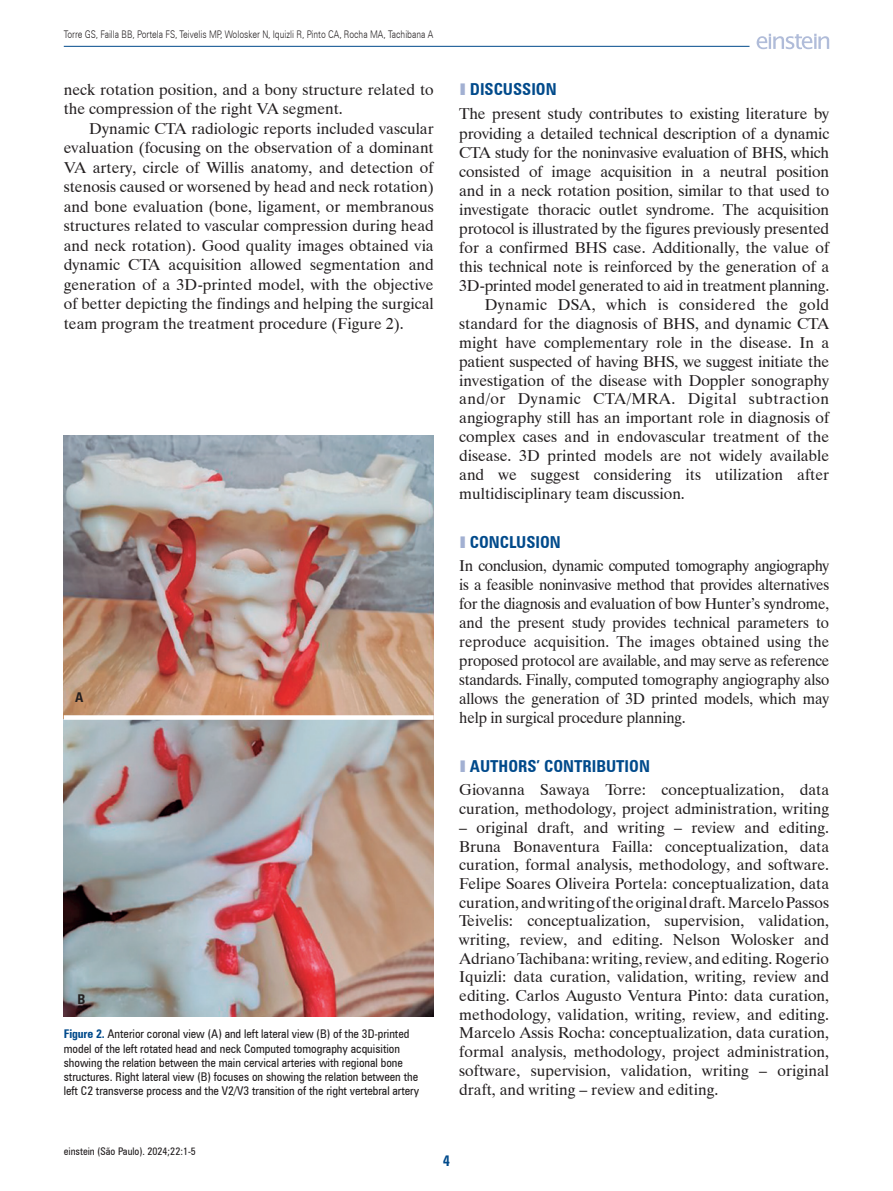
<style>
.page{position:relative;width:893px;height:1191px;background:#fff}
.page>*{position:absolute;margin:0;border:0;box-sizing:border-box;transform-origin:0 0}
.t1{font:700 condensed 16.5px "Zurich BT";color:#004a8b}
.t2{font:15.75px/18.8px "Dutch 801 BT";color:#231f20;text-align:justify}
.t3{font:15.75px "Dutch 801 BT";letter-spacing:-.02em;color:#231f20}
.t4{font:15.75px "Dutch 801 BT";letter-spacing:.03em;color:#231f20}
.t5{font:15.75px "Dutch 801 BT";letter-spacing:.02em;color:#231f20}
.t6{font:700 condensed 15px "Zurich BT";color:#004a8b}
.t7{font:700 condensed 13.5px "Zurich BT";color:#231f20}
.t8{font:condensed 12px/14.2px "Zurich BT";color:#231f20}
.t9{font:300 10.5px "Zurich BT";color:#231f20;scale:.8 1}
.t10{font:condensed 10.5px "Zurich BT";color:#231f20}
.s1{font-weight:700;color:#004a8b}
.s2{color:#a2b0d2}
</style>
<div class="page">
<svg style="left:757px;top:34px;width:72px;height:15px"></svg>
<hr style="left:64px;top:46px;width:685px;height:1px;background:#004a8b">
<img style="left:64px;top:436px;width:370px;height:580px">
<div style="left:64px;top:715px;width:370px;height:5px;background:#fff"></div>
<p class="t9" style="left:64px;top:28px;width:464px">Torre GS, Failla BB, Portela FS, Teivelis MP, Wolosker N, Iquizli R, Pinto CA, Rocha MA, Tachibana A</p>
<p class="t2" style="left:64px;top:80px;width:371px;line-height:19.5px">neck rotation position, and a bony structure related to the compression of the right VA segment.</p>
<p class="t2" style="left:64px;top:119px;width:371px;line-height:19.5px;text-indent:26px">Dynamic CTA radiologic reports included vascular evaluation (focusing on the observation of a dominant VA artery, circle of Willis anatomy, and detection of stenosis caused or worsened by head and neck rotation) and bone evaluation (bone, ligament, or membranous structures related to vascular compression during head and neck rotation). Good quality images obtained via dynamic CTA acquisition allowed segmentation and generation of a 3D-printed model, with the objective of better depicting the findings and helping the surgical team program the treatment procedure (Figure 2).</p>
<p class="t7" style="left:75px;top:689px;width:10px">A</p>
<p class="t7" style="left:78px;top:990px;width:9px">B</p>
<p class="t8" style="left:64px;top:1026px;width:357px"><span class="s1">Figure 2.</span> Anterior coronal view (A) and left lateral view (B) of the 3D-printed model of the left rotated head and neck Computed tomography acquisition showing the relation between the main cervical arteries with regional bone structures. Right lateral view (B) focuses on showing the relation between the left C2 transverse process and the V2/V3 transition of the right vertebral artery</p>
<p class="t1" style="left:459px;top:80px;width:99px"><span class="s2">❚</span> DISCUSSION</p>
<p class="t2" style="left:459px;top:104px;width:371px">The present study contributes to existing literature by</p>
<p class="t2" style="left:459px;top:124px;width:371px">providing a detailed technical description of a dynamic</p>
<p class="t3" style="left:459px;top:143px;width:371px">CTA study for the noninvasive evaluation of BHS, which</p>
<p class="t2" style="left:459px;top:162px;width:371px">consisted of image acquisition in a neutral position</p>
<p class="t2" style="left:459px;top:181px;width:371px">and in a neck rotation position, similar to that used to</p>
<p class="t2" style="left:459px;top:200px;width:371px">investigate thoracic outlet syndrome. The acquisition</p>
<p class="t2" style="left:459px;top:219px;width:371px">protocol is illustrated by the figures previously presented</p>
<p class="t2" style="left:459px;top:238px;width:371px">for a confirmed BHS case. Additionally, the value of</p>
<p class="t2" style="left:459px;top:257px;width:371px">this technical note is reinforced by the generation of a</p>
<p class="t3" style="left:459px;top:275px;width:371px">3D-printed model generated to aid in treatment planning.</p>
<p class="t5" style="left:485px;top:294px;width:346px">Dynamic DSA, which is considered the gold</p>
<p class="t2" style="left:459px;top:314px;width:371px">standard for the diagnosis of BHS, and dynamic CTA</p>
<p class="t2" style="left:459px;top:332px;width:371px">might have complementary role in the disease. In a</p>
<p class="t3" style="left:459px;top:351px;width:371px">patient suspected of having BHS, we suggest initiate the</p>
<p class="t2" style="left:459px;top:370px;width:371px">investigation of the disease with Doppler sonography</p>
<p class="t4" style="left:459px;top:389px;width:371px">and/or Dynamic CTA/MRA. Digital subtraction</p>
<p class="t2" style="left:459px;top:408px;width:371px">angiography still has an important role in diagnosis of</p>
<p class="t2" style="left:459px;top:427px;width:371px">complex cases and in endovascular treatment of the</p>
<p class="t2" style="left:459px;top:446px;width:371px">disease. 3D printed models are not widely available</p>
<p class="t2" style="left:459px;top:465px;width:371px">and we suggest considering its utilization after</p>
<p class="t2" style="left:459px;top:484px;width:227px">multidisciplinary team discussion.</p>
<p class="t1" style="left:459px;top:532px;width:103px"><span class="s2">❚</span> CONCLUSION</p>
<p class="t2" style="left:459px;top:556px;width:371px">In conclusion, dynamic computed tomography angiography is a feasible noninvasive method that provides alternatives for the diagnosis and evaluation of bow Hunter’s syndrome, and the present study provides technical parameters to reproduce acquisition. The images obtained using the proposed protocol are available, and may serve as reference standards. Finally, computed tomography angiography also allows the generation of 3D printed models, which may help in surgical procedure planning.</p>
<p class="t1" style="left:459px;top:756px;width:192px"><span class="s2">❚</span> AUTHORS’ CONTRIBUTION</p>
<p class="t2" style="left:459px;top:780px;width:371px">Giovanna Sawaya Torre: conceptualization, data curation, methodology, project administration, writing</p>
<p class="t2" style="left:459px;top:818px;width:371px">– original draft, and writing – review and editing.<br>Bruna Bonaventura Failla: conceptualization, data curation, formal analysis, methodology, and software.<br>Felipe Soares Oliveira Portela: conceptualization, data curation, and writing of the original draft. Marcelo Passos Teivelis: conceptualization, supervision, validation, writing, review, and editing. Nelson Wolosker and Adriano Tachibana: writing, review, and editing. Rogerio Iquizli: data curation, validation, writing, review and editing. Carlos Augusto Ventura Pinto: data curation, methodology, validation, writing, review, and editing.<br>Marcelo Assis Rocha: conceptualization, data curation, formal analysis, methodology, project administration, software, supervision, validation, writing – original draft, and writing – review and editing.</p>
<p class="t10" style="left:64px;top:1144px;width:134px">einstein (São Paulo). 2024;22:1-5</p>
<p class="t6" style="left:443px;top:1151px;width:9px">4</p>
</div>
